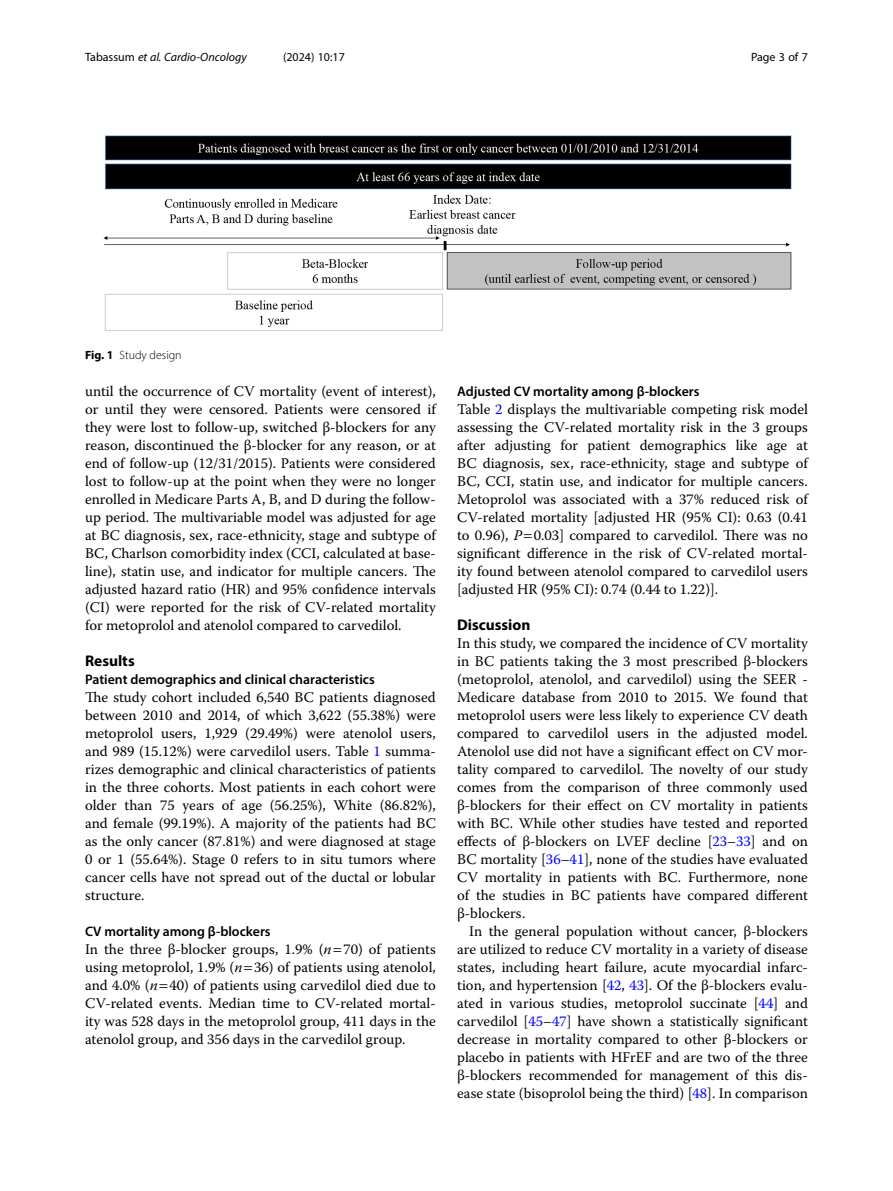
<style>
.page{position:relative;width:893px;height:1191px;background:#fff}
.page>*{position:absolute;margin:0;border:0;box-sizing:border-box;transform-origin:0 0}
.Head_1{font:700 15.45px "Myriad Pro";color:#000}
.Body_Text{font:14.7px/18px "Warnock Pro";color:#000;text-align:justify}
.Body_Text_Indent{font:14.7px/18px "Warnock Pro";color:#000;text-align:justify}
.Head_2{font:600 13.8px "Myriad Pro";color:#000}
.Head_2_After_1{font:600 13.8px "Myriad Pro";color:#000}
.t1{font:italic 12px "Myriad Pro";color:#000}
.t2{font:12px "Myriad Pro";color:#000}
.Figure_Caption{font:300 12px "Myriad Pro";color:#000}
.s1{font-style:normal}
.s2{font-weight:700}
.s3{color:#00f}
.s4{font-style:italic}
</style>
<div class="page">
<img style="left:103px;top:135px;width:689px;height:196px">
<p class="t1" style="left:85px;top:50px;width:163px"><span class="s1">Tabassum</span> et al. Cardio-Oncology</p>
<p class="t2" style="left:283px;top:50px;width:63px">(2024) 10:17</p>
<p class="t2" style="left:751px;top:50px;width:58px">Page 3 of 7</p>
<p class="Figure_Caption" style="left:85px;top:348px;width:98px"><span class="s2">Fig. 1</span> Study design</p>
<p class="Body_Text" style="left:85px;top:382px;width:352px">until the occurrence of CV mortality (event of interest), or until they were censored. Patients were censored if they were lost to follow-up, switched β-blockers for any reason, discontinued the β-blocker for any reason, or at end of follow-up (12/31/2015). Patients were considered lost to follow-up at the point when they were no longer enrolled in Medicare Parts A, B, and D during the follow&shy;up period. The multivariable model was adjusted for age at BC diagnosis, sex, race-ethnicity, stage and subtype of BC, Charlson comorbidity index (CCI, calculated at base&shy;line), statin use, and indicator for multiple cancers. The adjusted hazard ratio (HR) and 95% confidence intervals (CI) were reported for the risk of CV-related mortality for metoprolol and atenolol compared to carvedilol.</p>
<p class="Head_1" style="left:85px;top:651px;width:51px">Results</p>
<p class="Head_2_After_1" style="left:85px;top:671px;width:291px">Patient demographics and clinical characteristics</p>
<p class="Body_Text" style="left:85px;top:688px;width:352px">The study cohort included 6,540 BC patients diagnosed between 2010 and 2014, of which 3,622 (55.38%) were metoprolol users, 1,929 (29.49%) were atenolol users, and 989 (15.12%) were carvedilol users. Table <span class="s3">1</span> summa&shy;rizes demographic and clinical characteristics of patients in the three cohorts. Most patients in each cohort were older than 75 years of age (56.25%), White (86.82%), and female (99.19%). A majority of the patients had BC as the only cancer (87.81%) and were diagnosed at stage 0 or 1 (55.64%). Stage 0 refers to in situ tumors where cancer cells have not spread out of the ductal or lobular structure.</p>
<p class="Head_2" style="left:85px;top:923px;width:187px">CV mortality among β-blockers</p>
<p class="Body_Text" style="left:85px;top:940px;width:352px">In the three β-blocker groups, 1.9% (<span class="s4">n</span> 70) of patients using metoprolol, 1.9% (<span class="s4">n</span> 36) of patients using atenolol, and 4.0% (<span class="s4">n</span> 40) of patients using carvedilol died due to CV-related events. Median time to CV-related mortal&shy;ity was 528 days in the metoprolol group, 411 days in the atenolol group, and 356 days in the carvedilol group.</p>
<p class="Head_2" style="left:457px;top:383px;width:244px">Adjusted CV mortality among β-blockers</p>
<p class="Body_Text" style="left:457px;top:400px;width:352px">Table <span class="s3">2</span> displays the multivariable competing risk model assessing the CV-related mortality risk in the 3 groups after adjusting for patient demographics like age at BC diagnosis, sex, race-ethnicity, stage and subtype of BC, CCI, statin use, and indicator for multiple cancers.<br>Metoprolol was associated with a 37% reduced risk of CV-related mortality [adjusted HR (95% CI): 0.63 (0.41 to 0.96), <span class="s4">P</span> 0.03] compared to carvedilol. There was no significant difference in the risk of CV-related mortal&shy;ity found between atenolol compared to carvedilol users [adjusted HR (95% CI): 0.74 (0.44 to 1.22)].</p>
<p class="Head_1" style="left:457px;top:615px;width:75px">Discussion</p>
<p class="Body_Text" style="left:457px;top:634px;width:352px">In this study, we compared the incidence of CV mortality in BC patients taking the 3 most prescribed β-blockers (metoprolol, atenolol, and carvedilol) using the SEER - Medicare database from 2010 to 2015. We found that metoprolol users were less likely to experience CV death compared to carvedilol users in the adjusted model.<br>Atenolol use did not have a significant effect on CV mor&shy;tality compared to carvedilol. The novelty of our study comes from the comparison of three commonly used β-blockers for their effect on CV mortality in patients with BC. While other studies have tested and reported effects of β-blockers on LVEF decline [<span class="s3">23</span>–<span class="s3">33</span>] and on BC mortality [<span class="s3">36</span>–<span class="s3">41</span>], none of the studies have evaluated CV mortality in patients with BC. Furthermore, none of the studies in BC patients have compared different β-blockers.</p>
<p class="Body_Text_Indent" style="left:457px;top:922px;width:352px;text-indent:12px">In the general population without cancer, β-blockers are utilized to reduce CV mortality in a variety of disease states, including heart failure, acute myocardial infarc&shy;tion, and hypertension [<span class="s3">42</span>, <span class="s3">43</span>]. Of the β-blockers evalu&shy;ated in various studies, metoprolol succinate [<span class="s3">44</span>] and carvedilol [<span class="s3">45</span>–<span class="s3">47</span>] have shown a statistically significant decrease in mortality compared to other β-blockers or placebo in patients with HFrEF and are two of the three β-blockers recommended for management of this dis&shy;ease state (bisoprolol being the third) [<span class="s3">48</span>]. In comparison</p>
</div>
